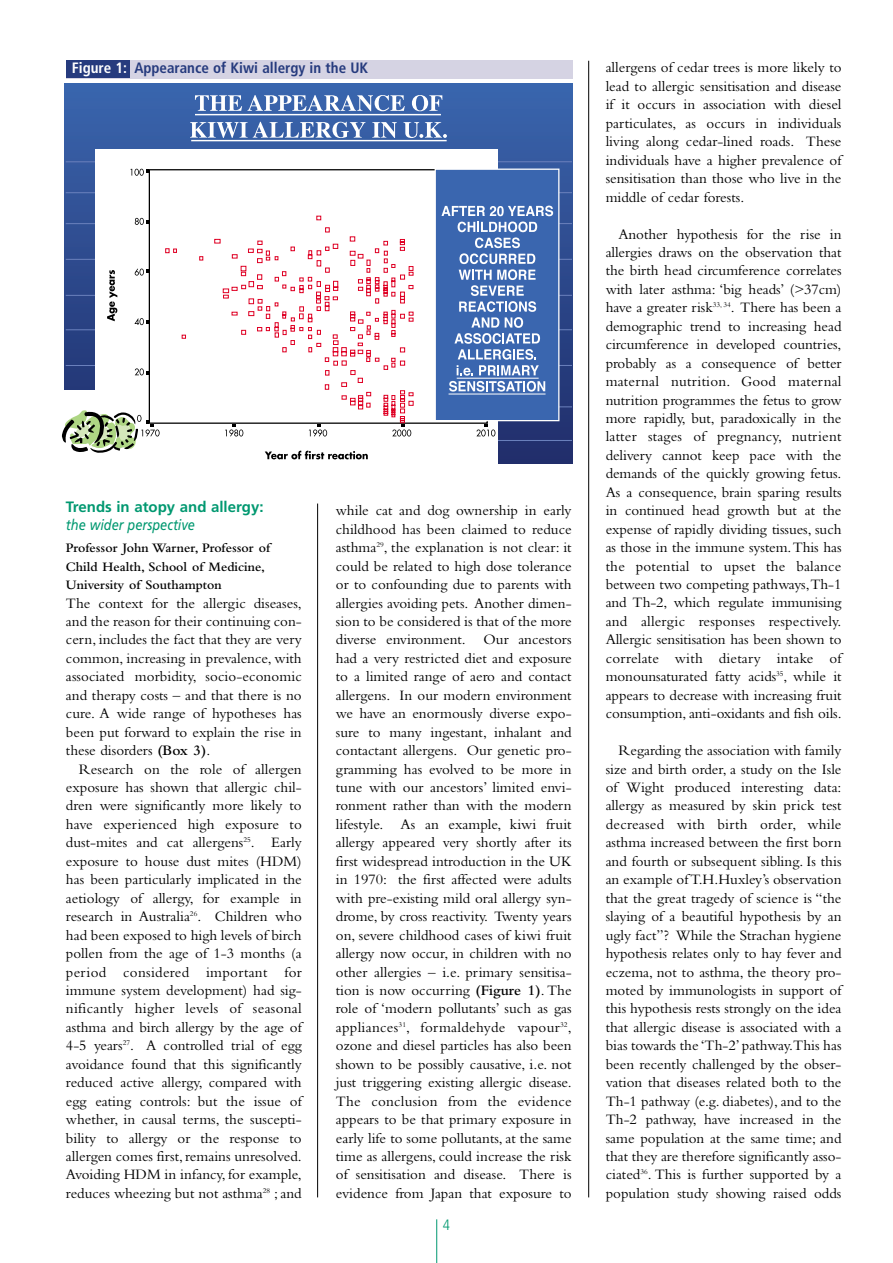
<style>
.page{position:relative;width:893px;height:1263px;background:#fff}
.page>*{position:absolute;margin:0;border:0;box-sizing:border-box;transform-origin:0 0}
.t1{font:15px/18.5px "Bembo";color:#000;text-align:justify}
.t2{font:700 condensed 15px "Frutiger";color:#263b7e}
.t3{font:700 15px "Frutiger";color:#009870}
.t4{font:italic 15px "Frutiger";color:#009870;scale:.85 1}
.t5{font:300 condensed 15px "Frutiger";color:#009870}
.t6{font:600 13.5px/18.5px "Bembo";color:#000}
.s1{color:#fff}
.s2{font-weight:600}
</style>
<div class="page">
<hr style="left:436px;top:1219px;width:1px;height:44px;background:#009870">
<div style="left:66px;top:61px;width:507px;height:18px;background:#d5d3e3"></div>
<div style="left:66px;top:61px;width:64px;height:17px;background:#263b7e"></div>
<hr style="left:317px;top:504px;width:1px;height:693px;background:#000">
<hr style="left:588px;top:61px;width:1px;height:1136px;background:#000">
<svg style="left:65px;top:83px;width:507px;height:380px;background:#34589d"></svg>
<hr style="left:66px;top:161px;width:506px;height:1px;background:#6b81bd">
<hr style="left:66px;top:192px;width:506px;height:1px;background:#6b81bd">
<hr style="left:66px;top:223px;width:506px;height:1px;background:#6b81bd">
<hr style="left:66px;top:259px;width:506px;height:1px;background:#6b81bd">
<hr style="left:66px;top:295px;width:506px;height:1px;background:#6b81bd">
<hr style="left:66px;top:329px;width:506px;height:1px;background:#6b81bd">
<hr style="left:66px;top:365px;width:506px;height:1px;background:#6b81bd">
<hr style="left:66px;top:406px;width:506px;height:1px;background:#6b81bd">
<hr style="left:66px;top:440px;width:506px;height:1px;background:#6b81bd">
<div style="left:95px;top:149px;width:403px;height:314px;background:#fff"></div>
<div style="left:58px;top:390px;width:52px;height:73px;background:#fff"></div>
<svg style="left:107px;top:270px;width:10px;height:51px"></svg>
<svg style="left:265px;top:451px;width:103px;height:8px"></svg>
<svg style="left:61px;top:409px;width:98px;height:44px"></svg>
<svg style="left:135px;top:368px;width:14px;height:7px"></svg>
<svg style="left:134px;top:318px;width:15px;height:7px"></svg>
<svg style="left:135px;top:269px;width:14px;height:7px"></svg>
<svg style="left:135px;top:218px;width:14px;height:7px"></svg>
<svg style="left:130px;top:169px;width:19px;height:7px"></svg>
<svg style="left:476px;top:424px;width:19px;height:13px"></svg>
<svg style="left:316px;top:216px;width:5px;height:4px"></svg>
<svg style="left:165px;top:227px;width:248px;height:210px"></svg>
<div style="left:435px;top:169px;width:124px;height:252px;background:#3a66af"></div>
<div style="left:434px;top:169px;width:125px;height:252px;border:1px solid #fff"></div>
<svg style="left:195px;top:95px;width:210px;height:16px"></svg>
<svg style="left:412px;top:95px;width:30px;height:16px"></svg>
<svg style="left:190px;top:122px;width:57px;height:16px"></svg>
<svg style="left:253px;top:122px;width:112px;height:16px"></svg>
<svg style="left:372px;top:122px;width:25px;height:16px"></svg>
<svg style="left:403px;top:122px;width:44px;height:16px"></svg>
<hr style="left:195px;top:114px;width:246px;height:1px;background:#fff">
<hr style="left:191px;top:140px;width:255px;height:1px;background:#fff">
<svg style="left:441px;top:206px;width:112px;height:10px"></svg>
<svg style="left:449px;top:222px;width:96px;height:170px"></svg>
<hr style="left:448px;top:394px;width:97px;height:1px;background:#fff">
<hr style="left:456px;top:378px;width:82px;height:1px;background:#fff">
<p class="t2" style="left:72px;top:62px;width:298px"><span class="s1">Figure 1:</span> Appearance of Kiwi allergy in the UK</p>
<p class="t3" style="left:66px;top:500px;width:199px">Trends in atopy and allergy:</p>
<p class="t4" style="left:66px;top:519px;width:153px">the wider perspective</p>
<p class="t6" style="left:66px;top:540px;width:206px">Professor John Warner, Professor of<br>Child Health, School of Medicine,<br>University of Southampton</p>
<p class="t1" style="left:66px;top:595px;width:237px">The context for the allergic diseases, and the reason for their continuing con&shy;cern, includes the fact that they are very common, increasing in prevalence, with associated morbidity, socio-economic and therapy costs – and that there is no cure. A wide range of hypotheses has been put forward to explain the rise in these disorders <span class="s2">(Box 3)</span>.</p>
<p class="t1" style="left:66px;top:761px;width:237px;text-indent:13px">Research on the role of allergen exposure has shown that allergic chil&shy;dren were significantly more likely to have experienced high exposure to dust-mites and cat allergens<sup>25</sup>. Early exposure to house dust mites (HDM) has been particularly implicated in the aetiology of allergy, for example in research in Australia<sup>26</sup>. Children who had been exposed to high levels of birch pollen from the age of 1-3 months (a period considered important for immune system development) had sig&shy;nificantly higher levels of seasonal asthma and birch allergy by the age of 4-5 years<sup>27</sup>. A controlled trial of egg avoidance found that this significantly reduced active allergy, compared with egg eating controls: but the issue of whether, in causal terms, the suscepti&shy;bility to allergy or the response to allergen comes first, remains unresolved.<br>Avoiding HDM in infancy, for example, reduces wheezing but not asthma<sup>28</sup> ; and</p>
<p class="t1" style="left:336px;top:503px;width:237px">while cat and dog ownership in early childhood has been claimed to reduce asthma<sup>29</sup>, the explanation is not clear: it could be related to high dose tolerance or to confounding due to parents with allergies avoiding pets. Another dimen&shy;sion to be considered is that of the more diverse environment. Our ancestors had a very restricted diet and exposure to a limited range of aero and contact allergens. In our modern environment we have an enormously diverse expo&shy;sure to many ingestant, inhalant and contactant allergens. Our genetic pro&shy;gramming has evolved to be more in tune with our ancestors’ limited envi&shy;ronment rather than with the modern lifestyle. As an example, kiwi fruit allergy appeared very shortly after its first widespread introduction in the UK in 1970: the first affected were adults with pre-existing mild oral allergy syn&shy;drome, by cross reactivity. Twenty years on, severe childhood cases of kiwi fruit allergy now occur, in children with no other allergies – i.e. primary sensitisa&shy;tion is now occurring <span class="s2">(Figure 1)</span>. The role of ‘modern pollutants’ such as gas appliances<sup>31</sup>, formaldehyde vapour<sup>32</sup>, ozone and diesel particles has also been shown to be possibly causative, i.e. not just triggering existing allergic disease.<br>The conclusion from the evidence appears to be that primary exposure in early life to some pollutants, at the same time as allergens, could increase the risk of sensitisation and disease. There is evidence from Japan that exposure to</p>
<p class="t5" style="left:443px;top:1219px;width:9px">4</p>
<p class="t1" style="left:605px;top:60px;width:237px">allergens of cedar trees is more likely to lead to allergic sensitisation and disease if it occurs in association with diesel particulates, as occurs in individuals living along cedar-lined roads. These individuals have a higher prevalence of sensitisation than those who live in the middle of cedar forests.</p>
<p class="t1" style="left:605px;top:226px;width:237px;text-indent:13px">Another hypothesis for the rise in allergies draws on the observation that the birth head circumference correlates with later asthma: ‘big heads’ (&gt;37cm) have a greater risk<sup>33,</sup> <sup>34</sup>. There has been a demographic trend to increasing head circumference in developed countries, probably as a consequence of better maternal nutrition. Good maternal nutrition programmes the fetus to grow more rapidly, but, paradoxically in the latter stages of pregnancy, nutrient delivery cannot keep pace with the demands of the quickly growing fetus.<br>As a consequence, brain sparing results in continued head growth but at the expense of rapidly dividing tissues, such as those in the immune system.This has the potential to upset the balance between two competing pathways,Th-1 and Th-2, which regulate immunising and allergic responses respectively.<br>Allergic sensitisation has been shown to correlate with dietary intake of monounsaturated fatty acids<sup>35</sup>, while it appears to decrease with increasing fruit consumption, anti-oxidants and fish oils.</p>
<p class="t1" style="left:605px;top:743px;width:237px;text-indent:13px">Regarding the association with family size and birth order, a study on the Isle of Wight produced interesting data: allergy as measured by skin prick test decreased with birth order, while asthma increased between the first born and fourth or subsequent sibling. Is this an example of T.H.Huxley’s observation that the great tragedy of science is “the slaying of a beautiful hypothesis by an ugly fact”? While the Strachan hygiene hypothesis relates only to hay fever and eczema, not to asthma, the theory pro&shy;moted by immunologists in support of this hypothesis rests strongly on the idea that allergic disease is associated with a bias towards the ‘Th-2’ pathway.This has been recently challenged by the obser&shy;vation that diseases related both to the Th-1 pathway (e.g. diabetes), and to the Th-2 pathway, have increased in the same population at the same time; and that they are therefore significantly asso&shy;ciated<sup>36</sup>. This is further supported by a population study showing raised odds</p>
</div>
